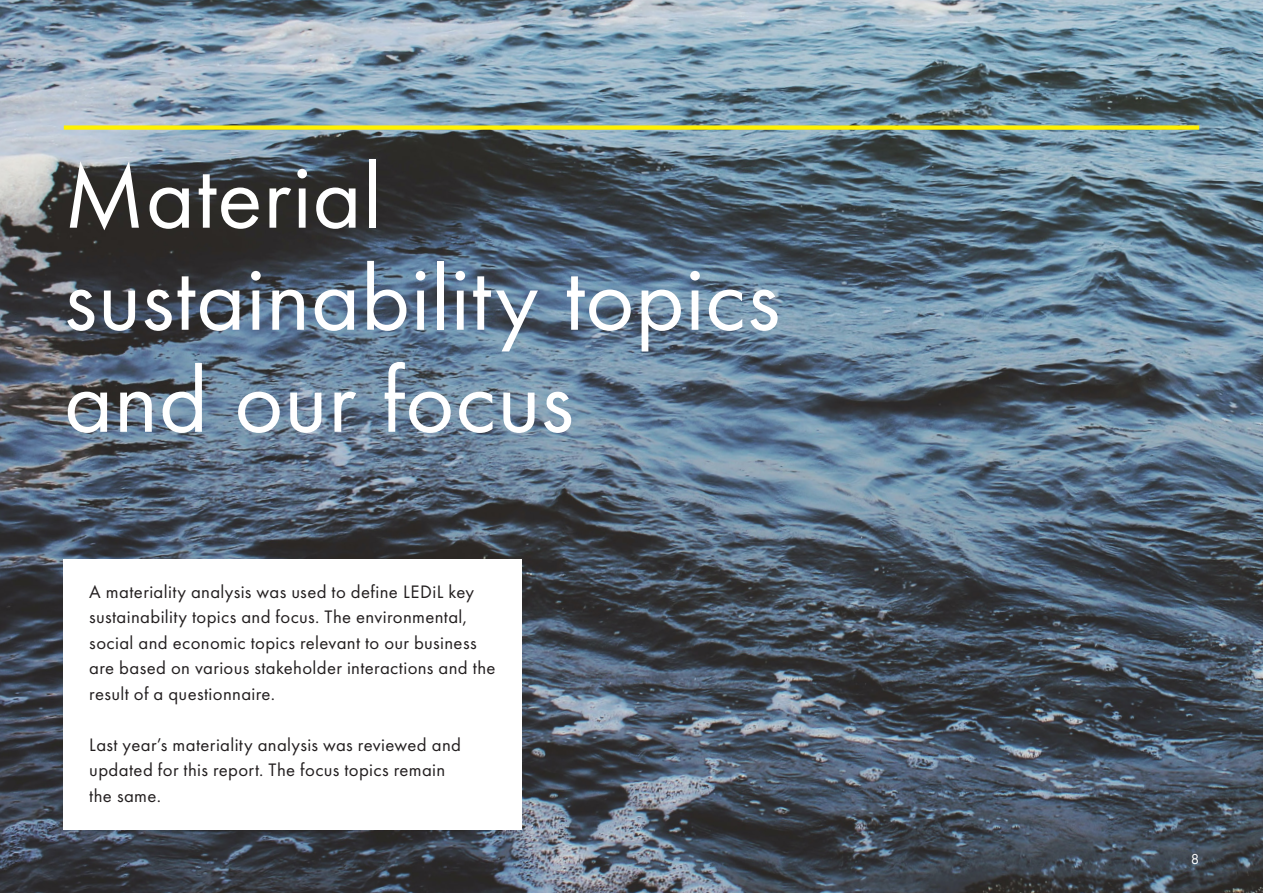
<style>
.page{position:relative;width:1263px;height:893px;background:#fff}
.page>*{position:absolute;margin:0;border:0;box-sizing:border-box;transform-origin:0 0}
._01_-_Otsikko_63{font:94.5px/102px "Futura PT";letter-spacing:.005em;color:#fff}
.body_12_5_baseline{font:18.75px/25.5px "Futura PT";letter-spacing:.02em;color:#231f20}
.t1{font:15px "Futura PT";color:#fff}
</style>
<div class="page">
<img style="left:0;top:0;width:1263px;height:893px">
<div style="left:64px;top:559px;width:458px;height:271px;background:#fff"></div>
<div style="left:64px;top:125px;width:1135px;height:5px;background:#fff101"></div>
<p class="_01_-_Otsikko_63" style="left:64px;top:145px;width:718px">Material sustainability topics and our focus</p>
<p class="body_12_5_baseline" style="left:89px;top:579px;width:408px">A materiality analysis was used to define LEDiL key sustainability topics and focus. The environmental, social and economic topics relevant to our business are based on various stakeholder interactions and the result of a questionnaire.</p>
<p class="body_12_5_baseline" style="left:89px;top:732px;width:373px">Last year’s materiality analysis was reviewed and updated for this report. The focus topics remain</p>
<p class="body_12_5_baseline" style="left:89px;top:783px;width:73px">the same.</p>
<p class="t1" style="left:1191px;top:850px;width:10px">8</p>
</div>
